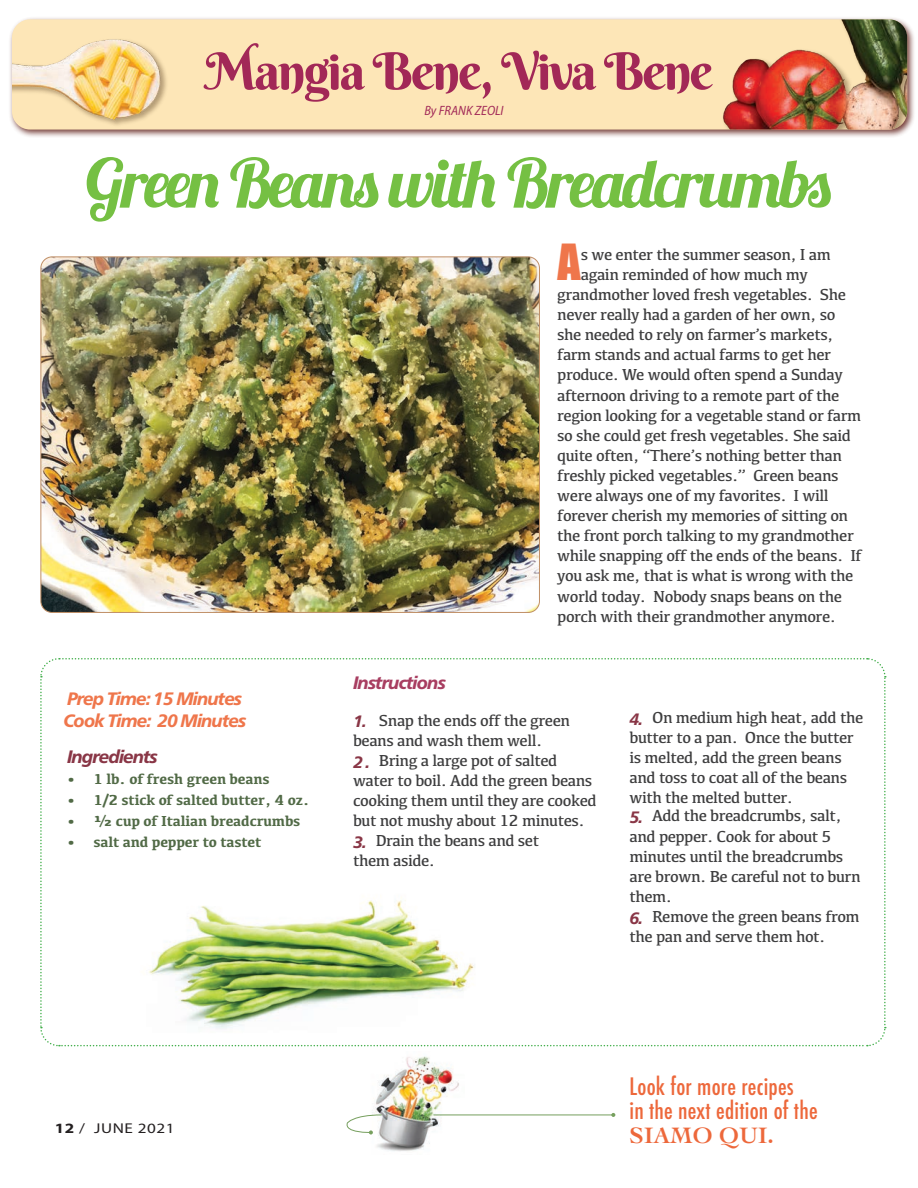
<style>
.page{position:relative;width:918px;height:1188px;background:#fff}
.page>*{position:absolute;margin:0;border:0;box-sizing:border-box;transform-origin:0 0}
.t1{font:67.5px "Lobster 1.3";letter-spacing:-.04em;color:#75c043}
.t2{font:51.15px "Berkshire Swash";letter-spacing:-.04em;color:#a22857}
.t3{font:45.75px "Impact";color:#ef764b}
.t4{font:500 condensed 23.4px "Futura";letter-spacing:.01em;color:#ed683b}
.t5{font:700 23.4px "Cochin";letter-spacing:.01em;color:#ed683b}
.t6{font:italic 800 18px "Frutiger Neue LT Pro";letter-spacing:-.05em;color:#ef764b}
.t7{font:italic 800 18px "Frutiger Neue LT Pro";letter-spacing:-.05em;color:#a83e61}
.t8{font:italic 800 18px "Frutiger Neue LT Pro";letter-spacing:-.05em;color:#893646}
.t9{font:16.5px/20.1px "Kefa";letter-spacing:-.03em;color:#3e3e3f}
.t10{font:700 15px "Kefa";letter-spacing:-.01em;color:#516a46}
.t11{font:14.25px "Myriad Pro";letter-spacing:.035em;color:#231f20;scale:1.2 1}
.t12{font:italic semi-condensed 13.5px "Myriad Pro";color:#a32c59}
.s1{font-family:"Frutiger Neue LT Pro";font-weight:800;font-style:italic;color:#893646}
.s2{font-weight:700}
</style>
<div class="page">
<img style="left:41px;top:257px;width:498px;height:355px">
<div style="left:8px;top:16px;width:908px;height:123px;background:#64251f;opacity:.88"></div>
<img style="left:12px;top:19px;width:895px;height:111px">
<svg style="left:40px;top:658px;width:846px;height:389px"></svg>
<img style="left:372px;top:1056px;width:97px;height:95px">
<svg style="left:346px;top:1114px;width:37px;height:21px"></svg>
<hr style="left:433px;top:1114px;width:180px;height:1px;background:#77a05f">
<svg style="left:611px;top:1113px;width:4px;height:4px"></svg>
<p class="t2" style="left:205px;top:39px;width:509px">Mangia Bene, Viva Bene</p>
<p class="t12" style="left:424px;top:103px;width:81px">By FRANK ZEOLI</p>
<p class="t1" style="left:85px;top:140px;width:750px">Green Beans with Breadcrumbs</p>
<p class="t6" style="left:67px;top:688px;width:177px">Prep Time: 15 Minutes</p>
<p class="t6" style="left:64px;top:710px;width:184px">Cook Time: 20 Minutes</p>
<p class="t8" style="left:67px;top:746px;width:92px">Ingredients</p>
<p class="t10" style="left:67px;top:769px;width:205px">• 1 lb. of fresh green beans</p>
<p class="t10" style="left:67px;top:790px;width:245px">• 1/2 stick of salted butter, 4 oz.</p>
<p class="t10" style="left:67px;top:811px;width:235px">• ½ cup of Italian breadcrumbs</p>
<p class="t10" style="left:67px;top:832px;width:196px">• salt and pepper to tastet</p>
<p class="t3" style="left:558px;top:227px;width:25px">A</p>
<p class="t9" style="left:581px;top:244px;width:252px">s we enter the summer season, I am</p>
<p class="t9" style="left:581px;top:264px;width:229px">again reminded of how much my</p>
<p class="t9" style="left:557px;top:284px;width:290px">grandmother loved fresh vegetables. She</p>
<p class="t9" style="left:557px;top:304px;width:280px">never really had a garden of her own, so</p>
<p class="t9" style="left:557px;top:324px;width:278px">she needed to rely on farmer’s markets,</p>
<p class="t9" style="left:557px;top:344px;width:275px">farm stands and actual farms to get her</p>
<p class="t9" style="left:557px;top:364px;width:287px">produce. We would often spend a Sunday</p>
<p class="t9" style="left:557px;top:384px;width:284px">afternoon driving to a remote part of the</p>
<p class="t9" style="left:557px;top:405px;width:306px">region looking for a vegetable stand or farm</p>
<p class="t9" style="left:557px;top:425px;width:295px">so she could get fresh vegetables. She said</p>
<p class="t9" style="left:557px;top:445px;width:286px">quite often, “There’s nothing better than</p>
<p class="t9" style="left:557px;top:465px;width:283px">freshly picked vegetables.” Green beans</p>
<p class="t9" style="left:557px;top:485px;width:273px">were always one of my favorites. I will</p>
<p class="t9" style="left:557px;top:505px;width:292px">forever cherish my memories of sitting on</p>
<p class="t9" style="left:557px;top:525px;width:298px">the front porch talking to my grandmother</p>
<p class="t9" style="left:557px;top:545px;width:306px">while snapping off the ends of the beans. If</p>
<p class="t9" style="left:557px;top:565px;width:298px">you ask me, that is what is wrong with the</p>
<p class="t9" style="left:557px;top:585px;width:286px">world today. Nobody snaps beans on the</p>
<p class="t9" style="left:557px;top:606px;width:280px">porch with their grandmother anymore.</p>
<p class="t7" style="left:353px;top:672px;width:94px">Instructions</p>
<p class="t9" style="left:353px;top:710px;width:219px"><span class="s1">1.</span> Snap the ends off the green beans and wash them well.</p>
<p class="t9" style="left:353px;top:750px;width:245px"><span class="s1">2 .</span> Bring a large pot of salted water to boil. Add the green beans cooking them until they are cooked but not mushy about 12 minutes.</p>
<p class="t9" style="left:353px;top:830px;width:188px"><span class="s1">3.</span> Drain the beans and set</p>
<p class="t9" style="left:353px;top:850px;width:84px">them aside.</p>
<p class="t9" style="left:630px;top:707px;width:235px"><span class="s1">4.</span> On medium high heat, add the butter to a pan. Once the butter is melted, add the green beans and toss to coat all of the beans with the melted butter.</p>
<p class="t9" style="left:630px;top:805px;width:233px"><span class="s1">5.</span> Add the breadcrumbs, salt, and pepper. Cook for about 5 minutes until the breadcrumbs are brown. Be careful not to burn them.</p>
<p class="t9" style="left:630px;top:906px;width:232px"><span class="s1">6.</span> Remove the green beans from the pan and serve them hot.</p>
<p class="t11" style="left:55px;top:1120px;width:101px"><span class="s2">12</span> / JUNE 2021</p>
<p class="t4" style="left:630px;top:1071px;width:166px">Look for more recipes</p>
<p class="t4" style="left:630px;top:1095px;width:190px">in the next edition of the</p>
<p class="t5" style="left:630px;top:1120px;width:146px">SIAMO QUI.</p>
</div>
